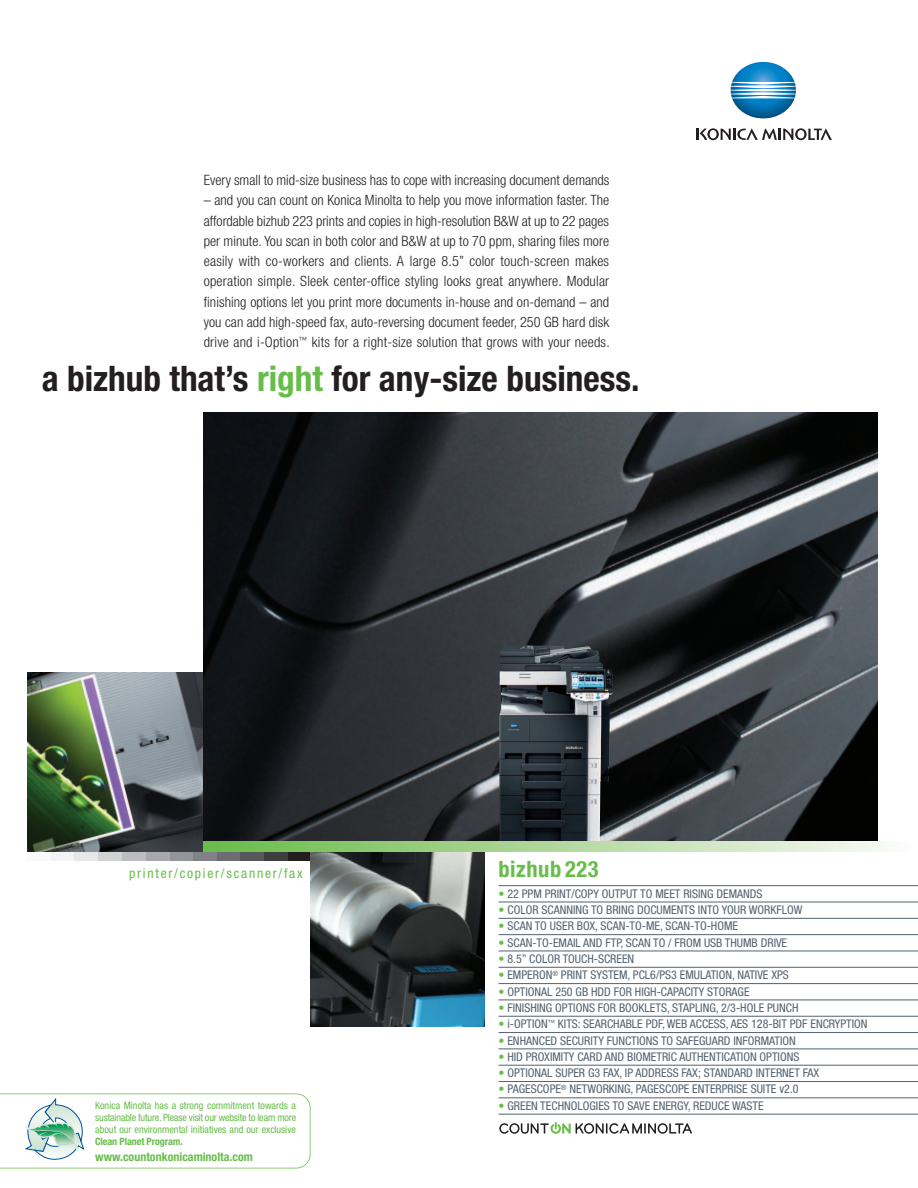
<style>
.page{position:relative;width:918px;height:1188px;background:#fff}
.page>*{position:absolute;margin:0;border:0;box-sizing:border-box;transform-origin:0 0}
.t1{font:700 condensed 35.25px "Helvetica Neue LT Std";color:#231f20}
.t2{font:700 condensed 22.5px "Helvetica Neue LT Std";letter-spacing:.025em;color:#67bd4a}
.t3{font:300 condensed 14.25px/20.2px "Helvetica Neue LT Std";color:#231f20;text-align:justify}
.t4{font:condensed 13.5px "Helvetica Neue LT Std";letter-spacing:.13em;color:#67bd4a}
.t5{font:condensed 12px "Helvetica Neue LT Std";color:#52626f}
.t6{font:700 condensed 12px "Helvetica Neue LT Std";color:#67bd4a}
.t7{font:condensed 10.2px/12px "Helvetica Neue LT Std";color:#67bd4a;text-align:justify}
.t8{font:700 condensed 10.2px "Helvetica Neue LT Std";letter-spacing:-.01em;color:#67bd4a}
.s1{color:#67bd4a}
</style>
<div class="page">
<div style="left:27px;top:849px;width:24px;height:12px;background:#fafafa"></div>
<div style="left:169px;top:849px;width:24px;height:12px;background:#939598"></div>
<div style="left:51px;top:849px;width:24px;height:12px;background:#f2f3f4"></div>
<div style="left:193px;top:849px;width:24px;height:12px;background:#808285"></div>
<div style="left:75px;top:849px;width:23px;height:12px;background:#e6e7e9"></div>
<div style="left:217px;top:849px;width:23px;height:12px;background:#6c6d70"></div>
<div style="left:98px;top:849px;width:24px;height:12px;background:#d1d2d4"></div>
<div style="left:240px;top:849px;width:24px;height:12px;background:#57585a"></div>
<div style="left:122px;top:849px;width:24px;height:12px;background:#bcbdc0"></div>
<div style="left:264px;top:849px;width:24px;height:12px;background:#3e3e3f"></div>
<div style="left:146px;top:849px;width:23px;height:12px;background:#a8a9ad"></div>
<div style="left:288px;top:849px;width:23px;height:12px;background:#231f20"></div>
<img style="left:27px;top:672px;width:177px;height:180px">
<img style="left:310px;top:852px;width:175px;height:175px">
<hr style="left:499px;top:885px;width:419px;height:1px;background:#52626f">
<hr style="left:499px;top:902px;width:419px;height:1px;background:#52626f">
<hr style="left:499px;top:918px;width:419px;height:1px;background:#52626f">
<hr style="left:499px;top:934px;width:419px;height:1px;background:#52626f">
<hr style="left:499px;top:951px;width:419px;height:1px;background:#52626f">
<hr style="left:499px;top:967px;width:419px;height:1px;background:#52626f">
<hr style="left:499px;top:983px;width:419px;height:1px;background:#52626f">
<hr style="left:499px;top:1000px;width:419px;height:1px;background:#52626f">
<hr style="left:499px;top:1016px;width:419px;height:1px;background:#52626f">
<hr style="left:499px;top:1032px;width:419px;height:1px;background:#52626f">
<hr style="left:499px;top:1049px;width:419px;height:1px;background:#52626f">
<hr style="left:499px;top:1065px;width:419px;height:1px;background:#52626f">
<hr style="left:499px;top:1081px;width:419px;height:1px;background:#52626f">
<hr style="left:499px;top:1098px;width:419px;height:1px;background:#52626f">
<hr style="left:499px;top:1114px;width:419px;height:1px;background:#52626f">
<svg style="left:499px;top:1122px;width:193px;height:12px"></svg>
<img style="left:731px;top:62px;width:65px;height:56px">
<svg style="left:697px;top:128px;width:135px;height:12px"></svg>
<img style="left:204px;top:412px;width:674px;height:430px">
<img style="left:499px;top:645px;width:114px;height:197px">
<svg style="left:0;top:1094px;width:311px;height:74px"></svg>
<svg style="left:204px;top:842px;width:681px;height:10px;background:#afd89b"></svg>
<p class="t3" style="left:204px;top:171px;width:407px">Every small to mid-size business has to cope with increasing document demands</p>
<p class="t3" style="left:204px;top:192px;width:407px">– and you can count on Konica Minolta to help you move information faster. The affordable bizhub 223 prints and copies in high-resolution B&amp;W at up to 22 pages per minute. You scan in both color and B&amp;W at up to 70 ppm, sharing files more easily with co-workers and clients. A large 8.5” color touch-screen makes operation simple. Sleek center-office styling looks great anywhere. Modular finishing options let you print more documents in-house and on-demand – and you can add high-speed fax, auto-reversing document feeder, 250 GB hard disk drive and i-Option<sup>™</sup> kits for a right-size solution that grows with your needs.</p>
<h1 class="t1" style="left:42px;top:365px;width:599px">a bizhub that’s <span class="s1">right</span> for any-size business.</h1>
<p class="t4" style="left:129px;top:868px;width:175px">printer/copier/scanner/fax</p>
<p class="t7" style="left:95px;top:1100px;width:202px">Konica Minolta has a strong commitment towards a sustainable future. Please visit our website to learn more about our environmental initiatives and our exclusive</p>
<p class="t8" style="left:95px;top:1137px;width:89px">Clean Planet Program.</p>
<p class="t6" style="left:95px;top:1152px;width:159px">www.countonkonicaminolta.com</p>
<h2 class="t2" style="left:499px;top:861px;width:102px">bizhub 223</h2>
<p class="t5" style="left:499px;top:889px;width:265px"><span class="s1">•</span> 22 PPM PRINT/COPY OUTPUT TO MEET RISING DEMANDS</p>
<p class="t5" style="left:499px;top:905px;width:305px"><span class="s1">•</span> COLOR SCANNING TO BRING DOCUMENTS INTO YOUR WORKFLOW</p>
<p class="t5" style="left:499px;top:922px;width:241px"><span class="s1">•</span> SCAN TO USER BOX, SCAN-TO-ME, SCAN-TO-HOME</p>
<p class="t5" style="left:499px;top:938px;width:290px"><span class="s1">•</span> SCAN-TO-EMAIL AND FTP, SCAN TO / FROM USB THUMB DRIVE</p>
<p class="t5" style="left:499px;top:954px;width:137px"><span class="s1">•</span> 8.5” COLOR TOUCH-SCREEN</p>
<p class="t5" style="left:499px;top:971px;width:292px"><span class="s1">•</span> EMPERON<sup>®</sup> PRINT SYSTEM, PCL6/PS3 EMULATION, NATIVE XPS</p>
<p class="t5" style="left:499px;top:987px;width:253px"><span class="s1">•</span> OPTIONAL 250 GB HDD FOR HIGH-CAPACITY STORAGE</p>
<p class="t5" style="left:499px;top:1003px;width:301px"><span class="s1">•</span> FINISHING OPTIONS FOR BOOKLETS, STAPLING, 2/3-HOLE PUNCH</p>
<p class="t5" style="left:499px;top:1020px;width:371px"><span class="s1">•</span> i-OPTION<sup>™</sup> KITS: SEARCHABLE PDF, WEB ACCESS, AES 128-BIT PDF ENCRYPTION</p>
<p class="t5" style="left:499px;top:1036px;width:299px"><span class="s1">•</span> ENHANCED SECURITY FUNCTIONS TO SAFEGUARD INFORMATION</p>
<p class="t5" style="left:499px;top:1052px;width:302px"><span class="s1">•</span> HID PROXIMITY CARD AND BIOMETRIC AUTHENTICATION OPTIONS</p>
<p class="t5" style="left:499px;top:1069px;width:322px"><span class="s1">•</span> OPTIONAL SUPER G3 FAX, IP ADDRESS FAX; STANDARD INTERNET FAX</p>
<p class="t5" style="left:499px;top:1085px;width:302px"><span class="s1">•</span> PAGESCOPE<sup>®</sup> NETWORKING, PAGESCOPE ENTERPRISE SUITE v2.0</p>
<p class="t5" style="left:499px;top:1101px;width:267px"><span class="s1">•</span> GREEN TECHNOLOGIES TO SAVE ENERGY, REDUCE WASTE</p>
</div>
